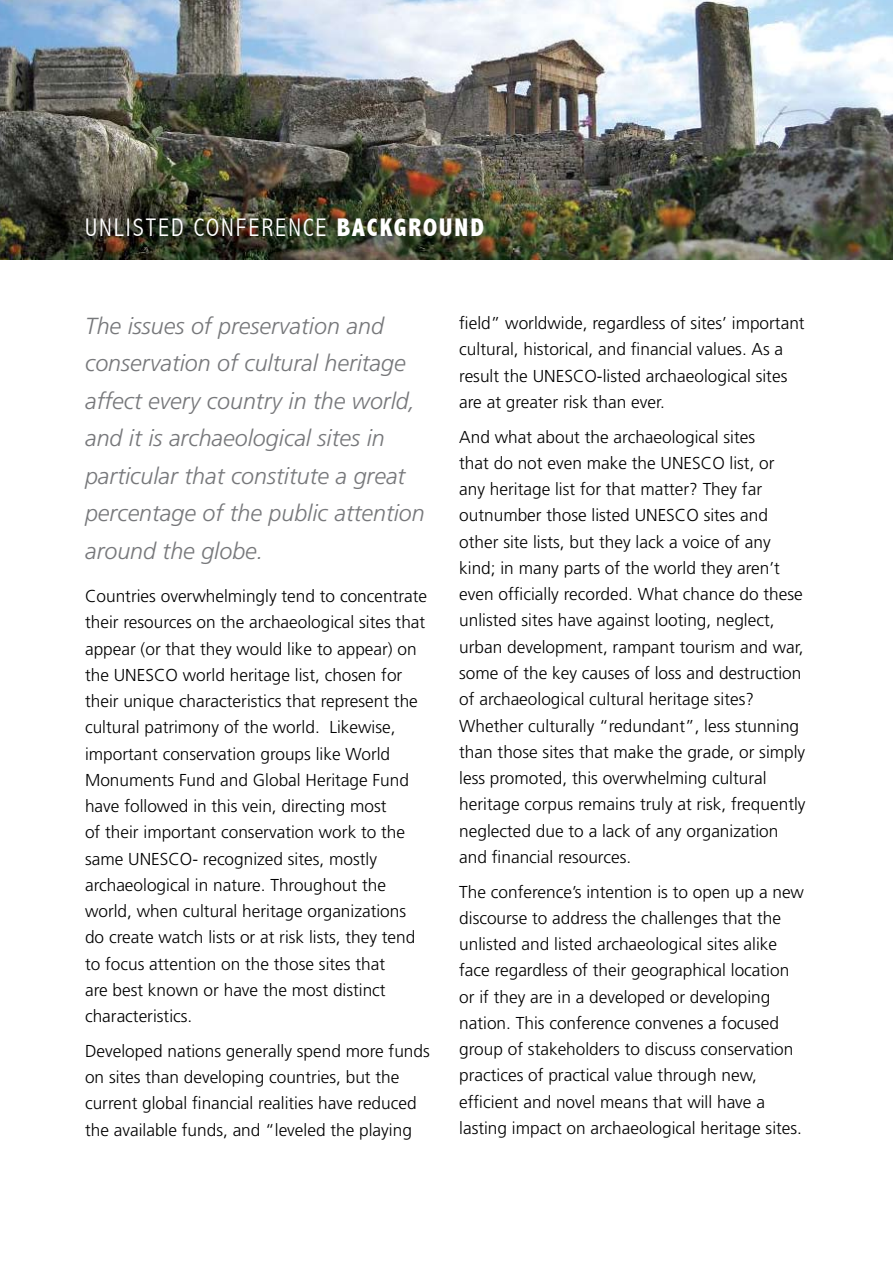
<style>
.page{position:relative;width:893px;height:1263px;background:#fff}
.page>*{position:absolute;margin:0;border:0;box-sizing:border-box;transform-origin:0 0}
.t1{font:300 condensed 25.5px "Abadi";letter-spacing:.08em;color:#fff}
.t2{font:italic 300 23.25px/37.5px "Frutiger";color:#77787b}
.t3{font:300 17.25px/26.2px "Frutiger";color:#000}
.s1{font-weight:800}
</style>
<div class="page">
<img style="left:0;top:0;width:893px;height:259px">
<h1 class="t1" style="left:85px;top:213px;width:400px">UNLISTED CONFERENCE <span class="s1">BACKGROUND</span></h1>
<h2 class="t2" style="left:85px;top:307px;width:341px">The issues of preservation and conservation of cultural heritage affect every country in the world, and it is archaeological sites in particular that constitute a great percentage of the public attention around the globe.</h2>
<p class="t3" style="left:85px;top:583px;width:344px">Countries overwhelmingly tend to concentrate their resources on the archaeological sites that appear (or that they would like to appear) on the UNESCO world heritage list, chosen for their unique characteristics that represent the cultural patrimony of the world. Likewise, important conservation groups like World Monuments Fund and Global Heritage Fund have followed in this vein, directing most<br>of their important conservation work to the same UNESCO- recognized sites, mostly archaeological in nature. Throughout the world, when cultural heritage organizations do create watch lists or at risk lists, they tend to focus attention on the those sites that<br>are best known or have the most distinct characteristics.</p>
<p class="t3" style="left:85px;top:1038px;width:346px">Developed nations generally spend more funds on sites than developing countries, but the current global financial realities have reduced the available funds, and “leveled the playing</p>
<p class="t3" style="left:459px;top:310px;width:347px">field” worldwide, regardless of sites’ important cultural, historical, and financial values. As a result the UNESCO-listed archaeological sites are at greater risk than ever.</p>
<p class="t3" style="left:459px;top:424px;width:348px">And what about the archaeological sites<br>that do not even make the UNESCO list, or<br>any heritage list for that matter? They far outnumber those listed UNESCO sites and other site lists, but they lack a voice of any kind; in many parts of the world they aren’t even officially recorded. What chance do these unlisted sites have against looting, neglect, urban development, rampant tourism and war, some of the key causes of loss and destruction of archaeological cultural heritage sites?<br>Whether culturally “redundant”, less stunning than those sites that make the grade, or simply less promoted, this overwhelming cultural heritage corpus remains truly at risk, frequently neglected due to a lack of any organization and financial resources.</p>
<p class="t3" style="left:459px;top:878px;width:346px">The conference’s intention is to open up a new discourse to address the challenges that the unlisted and listed archaeological sites alike face regardless of their geographical location or if they are in a developed or developing nation. This conference convenes a focused group of stakeholders to discuss conservation practices of practical value through new, efficient and novel means that will have a lasting impact on archaeological heritage sites.</p>
</div>
